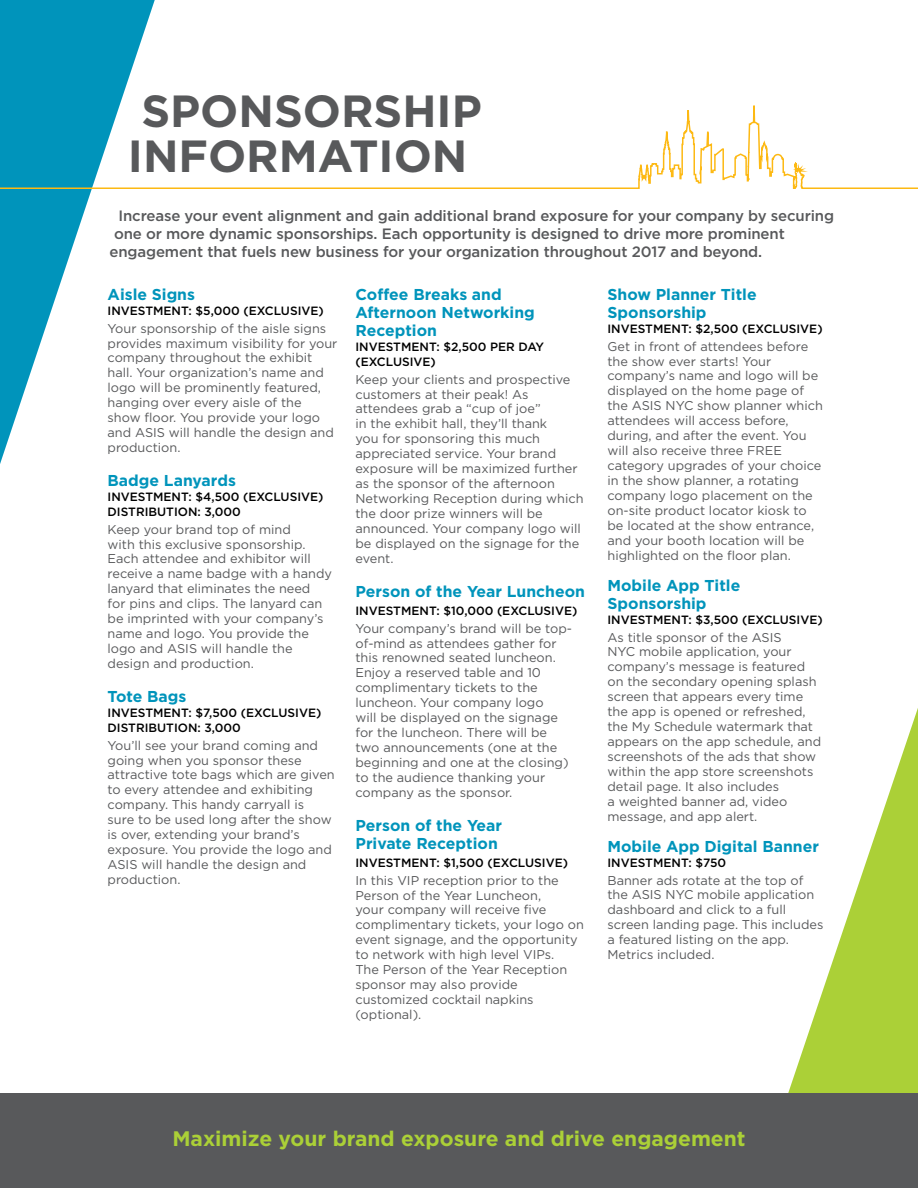
<style>
.page{position:relative;width:918px;height:1188px;background:#fff}
.page>*{position:absolute;margin:0;border:0;box-sizing:border-box;transform-origin:0 0}
.t1{font:700 45px/45px "Gotham";color:#58595b;text-align:center}
.t2{font:700 21px "Gotham";color:#abd037}
.t3{font:700 15.75px/18px "Gotham";color:#0094bb}
.t4{font:500 15px "Gotham";letter-spacing:-.01em;color:#58595b}
.t5{font:12.75px/15px "Gotham";color:#58595b}
.t6{font:500 12px/15px "Gotham";color:#000}
</style>
<div class="page">
<svg style="left:756px;top:708px;width:162px;height:386px"></svg>
<svg style="left:0;top:0;width:155px;height:464px"></svg>
<svg style="left:0;top:17px;width:918px;height:250px"></svg>
<div style="left:0;top:1094px;width:918px;height:94px;background:#58595b"></div>
<h1 class="t1" style="left:128px;top:88px;width:355px">SPONSORSHIP<br>INFORMATION</h1>
<p class="t4" style="left:118px;top:207px;width:717px">Increase your event alignment and gain additional brand exposure for your company by securing</p>
<p class="t4" style="left:114px;top:225px;width:672px">one or more dynamic sponsorships. Each opportunity is designed to drive more prominent</p>
<p class="t4" style="left:110px;top:243px;width:654px">engagement that fuels new business for your organization throughout 2017 and beyond.</p>
<p class="t3" style="left:108px;top:285px;width:89px">Aisle Signs</p>
<p class="t6" style="left:108px;top:303px;width:218px">INVESTMENT: $5,000 (EXCLUSIVE)</p>
<p class="t5" style="left:108px;top:320px;width:231px">Your sponsorship of the aisle signs provides maximum visibility for your company throughout the exhibit hall. Your organization’s name and logo will be prominently featured, hanging over every aisle of the show floor. You provide your logo and ASIS will handle the design and production.</p>
<p class="t3" style="left:108px;top:471px;width:130px">Badge Lanyards</p>
<p class="t6" style="left:108px;top:489px;width:217px">INVESTMENT: $4,500 (EXCLUSIVE)<br>DISTRIBUTION: 3,000</p>
<p class="t5" style="left:108px;top:521px;width:226px">Keep your brand top of mind<br>with this exclusive sponsorship.<br>Each attendee and exhibitor will receive a name badge with a handy lanyard that eliminates the need<br>for pins and clips. The lanyard can be imprinted with your company’s name and logo. You provide the logo and ASIS will handle the design and production.</p>
<p class="t3" style="left:108px;top:687px;width:80px">Tote Bags</p>
<p class="t6" style="left:108px;top:705px;width:215px">INVESTMENT: $7,500 (EXCLUSIVE)<br>DISTRIBUTION: 3,000</p>
<p class="t5" style="left:108px;top:737px;width:229px">You’ll see your brand coming and going when you sponsor these attractive tote bags which are given to every attendee and exhibiting company. This handy carryall is<br>sure to be used long after the show is over, extending your brand’s exposure. You provide the logo and<br>ASIS will handle the design and production.</p>
<p class="t3" style="left:356px;top:285px;width:181px">Coffee Breaks and<br>Afternoon Networking<br>Reception</p>
<p class="t6" style="left:356px;top:339px;width:190px">INVESTMENT: $2,500 PER DAY (EXCLUSIVE)</p>
<p class="t5" style="left:356px;top:371px;width:230px">Keep your clients and prospective customers at their peak! As attendees grab a “cup of joe”<br>in the exhibit hall, they’ll thank<br>you for sponsoring this much appreciated service. Your brand exposure will be maximized further as the sponsor of the afternoon<br>Networking Reception during which the door prize winners will be announced. Your company logo will be displayed on the signage for the event.</p>
<p class="t3" style="left:356px;top:582px;width:231px">Person of the Year Luncheon</p>
<p class="t6" style="left:356px;top:603px;width:223px">INVESTMENT: $10,000 (EXCLUSIVE)</p>
<p class="t5" style="left:356px;top:620px;width:218px">Your company’s brand will be top&shy;of-mind as attendees gather for this renowned seated luncheon.<br>Enjoy a reserved table and 10 complimentary tickets to the luncheon. Your company logo<br>will be displayed on the signage for the luncheon. There will be two announcements (one at the beginning and one at the closing) to the audience thanking your company as the sponsor.</p>
<p class="t3" style="left:356px;top:816px;width:148px">Person of the Year<br>Private Reception</p>
<p class="t6" style="left:356px;top:855px;width:214px">INVESTMENT: $1,500 (EXCLUSIVE)</p>
<p class="t5" style="left:356px;top:872px;width:230px">In this VIP reception prior to the<br>Person of the Year Luncheon,<br>your company will receive five complimentary tickets, your logo on event signage, and the opportunity to network with high level VIPs.<br>The Person of the Year Reception sponsor may also provide customized cocktail napkins (optional).</p>
<p class="t3" style="left:608px;top:285px;width:151px">Show Planner Title<br>Sponsorship</p>
<p class="t6" style="left:608px;top:321px;width:217px">INVESTMENT: $2,500 (EXCLUSIVE)</p>
<p class="t5" style="left:608px;top:338px;width:217px">Get in front of attendees before the show ever starts! Your company’s name and logo will be displayed on the home page of the ASIS NYC show planner which attendees will access before, during, and after the event. You will also receive three FREE category upgrades of your choice in the show planner, a rotating company logo placement on the on-site product locator kiosk to be located at the show entrance, and your booth location will be highlighted on the floor plan.</p>
<p class="t3" style="left:608px;top:576px;width:134px">Mobile App Title<br>Sponsorship</p>
<p class="t6" style="left:608px;top:612px;width:217px">INVESTMENT: $3,500 (EXCLUSIVE)</p>
<p class="t5" style="left:608px;top:629px;width:215px">As title sponsor of the ASIS<br>NYC mobile application, your company’s message is featured on the secondary opening splash screen that appears every time the app is opened or refreshed, the My Schedule watermark that appears on the app schedule, and screenshots of the ads that show within the app store screenshots detail page. It also includes<br>a weighted banner ad, video message, and app alert.</p>
<p class="t3" style="left:608px;top:837px;width:213px">Mobile App Digital Banner</p>
<p class="t6" style="left:608px;top:855px;width:120px">INVESTMENT: $750</p>
<p class="t5" style="left:608px;top:872px;width:217px">Banner ads rotate at the top of the ASIS NYC mobile application dashboard and click to a full screen landing page. This includes a featured listing on the app.<br>Metrics included.</p>
<h2 class="t2" style="left:172px;top:1126px;width:575px">Maximize your brand exposure and drive engagement</h2>
</div>
